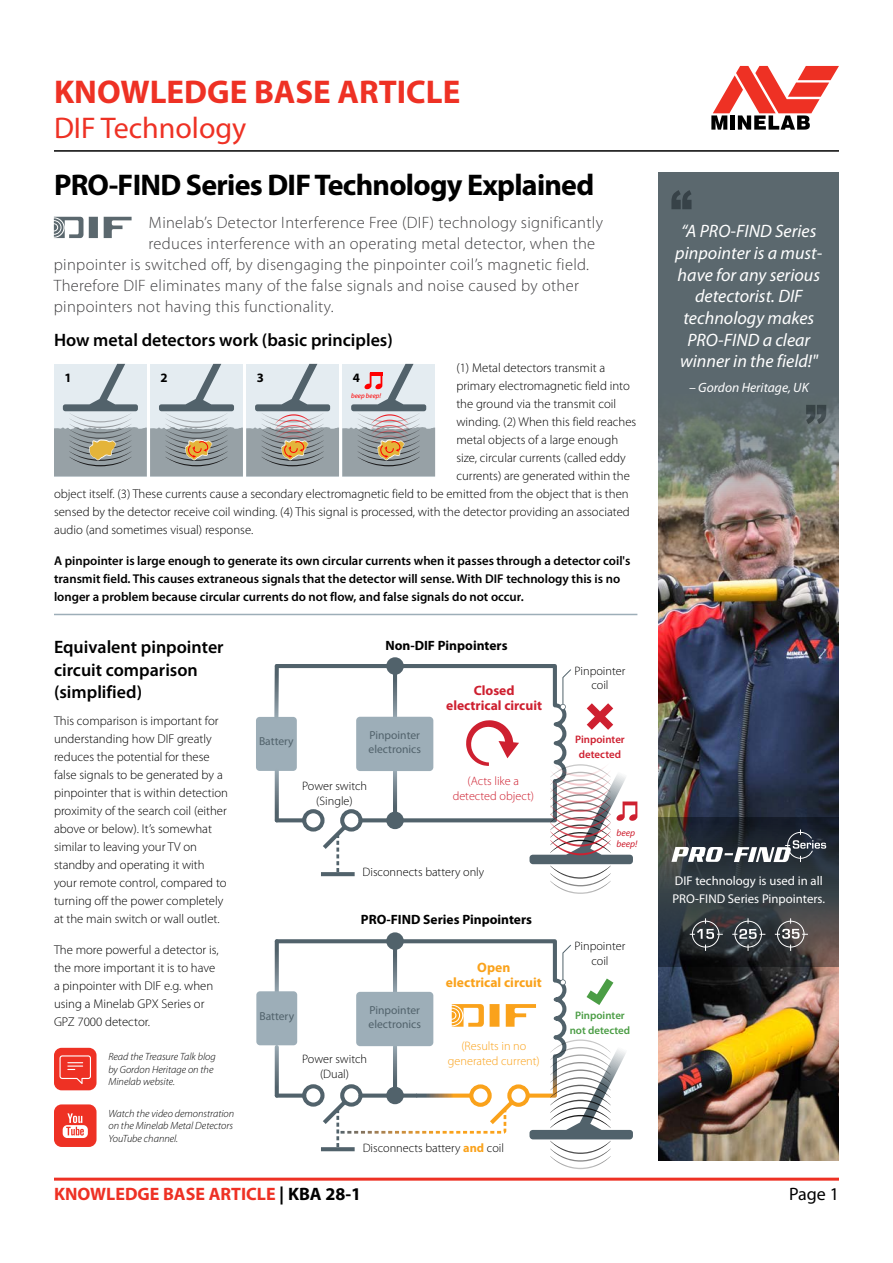
<style>
.page{position:relative;width:893px;height:1263px;background:#fff}
.page>*{position:absolute;margin:0;border:0;box-sizing:border-box;transform-origin:0 0}
.t1{font:700 33px "Myriad Pro";color:#ee3124}
.t2{font:700 30px "Myriad Pro";letter-spacing:-.025em;color:#000}
.t3{font:30px "Myriad Pro";color:#ee3124}
.t4{font:italic 18px/21.6px "Myriad Pro";color:#fff;text-align:center}
.t5{font:600 18px/22.5px "Myriad Pro";color:#000}
.t6{font:700 18px "Myriad Pro";color:#ee3124}
.t7{font:18px "Myriad Pro";color:#000}
.t8{font:300 16.5px "Myriad Pro";letter-spacing:.02em;color:#414042}
.t9{font:700 13.65px/15px "Myriad Pro";color:#ce2030;text-align:center}
.t10{font:700 13.65px/15px "Myriad Pro";color:#faa21b;text-align:center}
.t11{font:700 13.5px "Myriad Pro";color:#000}
.t12{font:italic 13.5px "Myriad Pro";color:#fff}
.t13{font:700 12.9px "Myriad Pro";color:#000}
.t14{font:300 12.75px/18px "Myriad Pro";color:#000}
.t15{font:600 12.75px/18px "Myriad Pro";color:#000}
.t16{font:12.75px/18px "Myriad Pro";color:#fff}
.t17{font:300 12.3px/14.7px "Myriad Pro";color:#000;text-align:center}
.t18{font:300 12.3px/14.7px "Myriad Pro";color:#faa21b;text-align:center}
.t19{font:300 12.3px/14.7px "Myriad Pro";color:#ce2030;text-align:center}
.t20{font:11.55px/14px "Myriad Pro";color:#51626b}
.t21{font:600 10.95px/15px "Myriad Pro";color:#4b9d45;text-align:center}
.t22{font:600 10.95px/15px "Myriad Pro";color:#ce2030;text-align:center}
.t23{font:italic 300 10.5px/12.6px "Myriad Pro";color:#000}
.t24{font:italic 9.6px/11.4px "Myriad Pro";color:#ce2030}
.t25{font:italic 6.9px "Myriad Pro";color:#f00}
.s1{font-weight:700;color:#faa21b}
.s2{color:#000}
</style>
<div class="page">
<hr style="left:54px;top:1178px;width:785px;height:3px;background:#ee3124">
<div style="left:48px;top:1179px;width:318px;height:32px;background:#fff"></div>
<div style="left:659px;top:173px;width:180px;height:477px;background:#5b686e"></div>
<img style="left:659px;top:402px;width:180px;height:415px">
<hr style="left:54px;top:150px;width:785px;height:2px;background:#000">
<svg style="left:54px;top:217px;width:78px;height:21px"></svg>
<svg style="left:54px;top:364px;width:381px;height:112px;background:#b8bdbe"></svg>
<svg style="left:711px;top:66px;width:128px;height:64px"></svg>
<div style="left:256px;top:717px;width:41px;height:54px;background:#9daeb8;border-radius:4px"></div>
<div style="left:386px;top:657px;width:18px;height:18px;border:4px solid #51626b;border-radius:50%"></div>
<svg style="left:274px;top:662px;width:363px;height:232px"></svg>
<div style="left:256px;top:991px;width:41px;height:54px;background:#9daeb8;border-radius:4px"></div>
<div style="left:386px;top:932px;width:18px;height:18px;border:4px solid #51626b;border-radius:50%"></div>
<svg style="left:273px;top:937px;width:360px;height:232px"></svg>
<svg style="left:671px;top:190px;width:20px;height:19px"></svg>
<svg style="left:806px;top:405px;width:20px;height:19px"></svg>
<img style="left:659px;top:967px;width:180px;height:194px">
<div style="left:54px;top:1048px;width:43px;height:42px;background:#ee3124;border-radius:8px"></div>
<svg style="left:60px;top:1055px;width:31px;height:29px"></svg>
<svg style="left:54px;top:1104px;width:43px;height:43px;background:#f15c52"></svg>
<hr style="left:54px;top:614px;width:583px;height:1px;background:#9daeb8">
<svg style="left:659px;top:817px;width:180px;height:150px;background:#32373c"></svg>
<svg style="left:690px;top:918px;width:33px;height:33px"></svg>
<svg style="left:775px;top:918px;width:33px;height:33px"></svg>
<svg style="left:732px;top:918px;width:33px;height:33px"></svg>
<svg style="left:671px;top:829px;width:155px;height:33px"></svg>
<h1 class="t1" style="left:54px;top:71px;width:408px">KNOWLEDGE BASE ARTICLE</h1>
<h2 class="t3" style="left:54px;top:110px;width:194px">DIF Technology</h2>
<h2 class="t2" style="left:54px;top:165px;width:542px">PRO-FIND Series DIF Technology Explained</h2>
<p class="t8" style="left:149px;top:213px;width:456px">Minelab’s Detector Interference Free (DIF) technology significantly</p>
<p class="t8" style="left:149px;top:234px;width:448px">reduces interference with an operating metal detector, when the</p>
<p class="t8" style="left:54px;top:255px;width:537px">pinpointer is switched off, by disengaging the pinpointer coil’s magnetic field.</p>
<p class="t8" style="left:54px;top:276px;width:527px">Therefore DIF eliminates many of the false signals and noise caused by other</p>
<p class="t8" style="left:54px;top:297px;width:281px">pinpointers not having this functionality.</p>
<h3 class="t5" style="left:54px;top:328px;width:340px">How metal detectors work (basic principles)</h3>
<p class="t13" style="left:64px;top:369px;width:9px">1</p>
<p class="t13" style="left:161px;top:369px;width:9px">2</p>
<p class="t13" style="left:257px;top:369px;width:9px">3</p>
<p class="t13" style="left:353px;top:369px;width:9px">4</p>
<p class="t25" style="left:351px;top:392px;width:31px">beep beep!</p>
<p class="t14" style="left:456px;top:359px;width:150px">(1) Metal detectors transmit a</p>
<p class="t14" style="left:456px;top:377px;width:175px">primary electromagnetic field into</p>
<p class="t14" style="left:456px;top:395px;width:161px">the ground via the transmit coil</p>
<p class="t14" style="left:456px;top:413px;width:181px">winding. (2) When this field reaches</p>
<p class="t14" style="left:456px;top:431px;width:163px">metal objects of a large enough</p>
<p class="t14" style="left:456px;top:449px;width:171px">size, circular currents (called eddy</p>
<p class="t14" style="left:456px;top:467px;width:175px">currents) are generated within the</p>
<p class="t14" style="left:54px;top:485px;width:576px">object itself. (3) These currents cause a secondary electromagnetic field to be emitted from the object that is then</p>
<p class="t14" style="left:54px;top:503px;width:577px">sensed by the detector receive coil winding. (4) This signal is processed, with the detector providing an associated</p>
<p class="t14" style="left:54px;top:521px;width:201px">audio (and sometimes visual) response.</p>
<p class="t15" style="left:54px;top:551px;width:578px">A pinpointer is large enough to generate its own circular currents when it passes through a detector coil's transmit field. This causes extraneous signals that the detector will sense. With DIF technology this is no longer a problem because circular currents do not flow, and false signals do not occur.</p>
<h3 class="t5" style="left:54px;top:636px;width:171px">Equivalent pinpointer circuit comparison (simplified)</h3>
<p class="t14" style="left:54px;top:712px;width:176px">This comparison is important for understanding how DIF greatly reduces the potential for these false signals to be generated by a pinpointer that is within detection proximity of the search coil (either above or below). It’s somewhat similar to leaving your TV on standby and operating it with your remote control, compared to turning off the power completely at the main switch or wall outlet.</p>
<p class="t14" style="left:54px;top:941px;width:166px">The more powerful a detector is, the more important it is to have a pinpointer with DIF e.g. when using a Minelab GPX Series or<br>GPZ 7000 detector.</p>
<p class="t23" style="left:108px;top:1051px;width:109px">Read the Treasure Talk blog by Gordon Heritage on the<br>Minelab website.</p>
<p class="t23" style="left:108px;top:1107px;width:127px;text-align:justify">Watch the video demonstration on the Minelab Metal Detectors YouTube channel.</p>
<p class="t11" style="left:385px;top:637px;width:124px">Non-DIF Pinpointers</p>
<p class="t20" style="left:259px;top:734px;width:36px">Battery</p>
<p class="t20" style="left:369px;top:728px;width:54px">Pinpointer electronics</p>
<p class="t17" style="left:302px;top:778px;width:66px">Power switch (Single)</p>
<p class="t9" style="left:446px;top:683px;width:97px">Closed electrical circuit</p>
<p class="t19" style="left:453px;top:774px;width:83px">(Acts like a detected object)</p>
<p class="t17" style="left:363px;top:865px;width:123px">Disconnects battery only</p>
<p class="t11" style="left:361px;top:910px;width:173px">PRO-FIND Series Pinpointers</p>
<p class="t10" style="left:446px;top:959px;width:97px">Open<br>electrical circuit</p>
<p class="t17" style="left:575px;top:663px;width:52px">Pinpointer coil</p>
<p class="t22" style="left:575px;top:732px;width:51px">Pinpointer detected</p>
<p class="t24" style="left:616px;top:827px;width:22px">beep beep!</p>
<p class="t17" style="left:575px;top:939px;width:52px">Pinpointer coil</p>
<p class="t20" style="left:259px;top:1009px;width:36px">Battery</p>
<p class="t20" style="left:369px;top:1003px;width:54px">Pinpointer electronics</p>
<p class="t21" style="left:570px;top:1007px;width:62px">Pinpointer not detected</p>
<p class="t17" style="left:302px;top:1051px;width:66px">Power switch (Dual)</p>
<p class="t18" style="left:448px;top:1039px;width:93px">(Results in no generated current)</p>
<p class="t17" style="left:363px;top:1140px;width:143px">Disconnects battery <span class="s1">and</span> coil</p>
<h3 class="t4" style="left:675px;top:220px;width:149px">“A PRO-FIND Series pinpointer is a must&shy;have for any serious detectorist. DIF technology makes<br>PRO-FIND a clear winner in the field!"</h3>
<p class="t12" style="left:689px;top:379px;width:121px">– Gordon Heritage, UK</p>
<p class="t16" style="left:672px;top:872px;width:154px">DIF technology is used in all<br>PRO-FIND Series Pinpointers.</p>
<h3 class="t6" style="left:54px;top:1182px;width:309px">KNOWLEDGE BASE ARTICLE <span class="s2">| KBA 28-1</span></h3>
<h3 class="t7" style="left:789px;top:1182px;width:51px">Page 1</h3>
</div>
